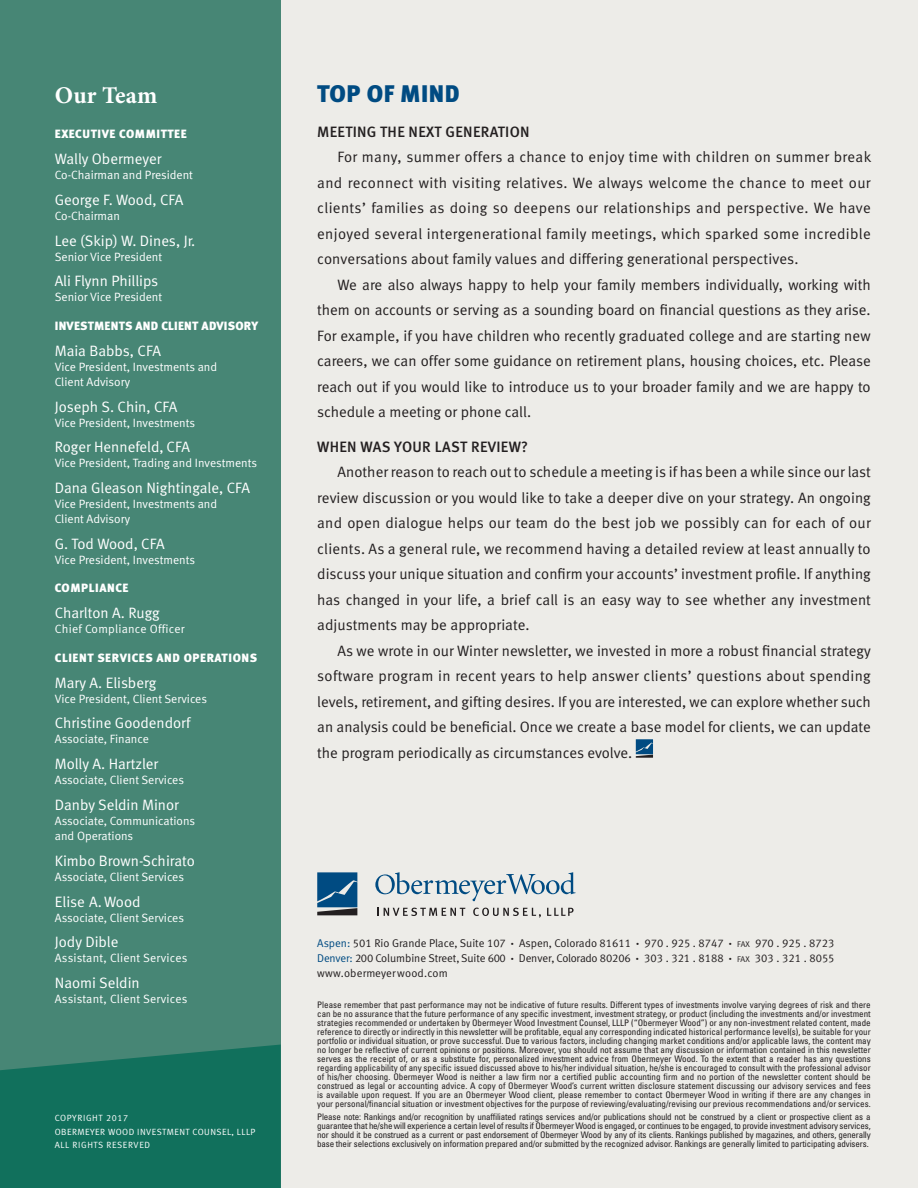
<style>
.page{position:relative;width:918px;height:1188px;background:#edece8}
.page>*{position:absolute;margin:0;border:0;box-sizing:border-box;transform-origin:0 0}
.t1{font:24px "Meta Black LF";letter-spacing:.02em;color:#004b82}
.t2{font:700 24px "Minion Pro";letter-spacing:.005em;color:#fff}
.t3{font:15px/25.5px "Meta Normal LF";color:#231f20;text-align:justify}
.t4{font:15px "Meta Normal LF";color:#fff}
.Subhead{font:15px "Meta Medium LF";letter-spacing:.02em;color:#231f20}
.t5{font:12px/15px "Meta Normal LF";color:#fff}
.t6{font:12px "Meta Normal LF";letter-spacing:.02em;color:#fff}
.Bio_head{font:12px "Meta Black LF";letter-spacing:.05em;color:#fff}
.Bio_head-2{font:12px "Meta Black LF";letter-spacing:.02em;color:#fff}
.t7{font:11.25px/15px "Meta Normal LF";color:#231f20}
.t8{font:condensed 9px/9px "Univers";letter-spacing:-.005em;color:#231f20;text-align:justify}
.t9{font:9px/13.5px "Meta Normal LF";letter-spacing:.05em;color:#fff}
.s1{color:#004b82}
.s2{font-size:6px}
.s3{font-size:8.25px}
</style>
<div class="page">
<svg style="left:636px;top:739px;width:17px;height:19px"></svg>
<svg style="left:377px;top:908px;width:88px;height:8px"></svg>
<svg style="left:473px;top:908px;width:68px;height:10px"></svg>
<svg style="left:547px;top:908px;width:27px;height:8px"></svg>
<svg style="left:375px;top:872px;width:201px;height:29px"></svg>
<svg style="left:317px;top:872px;width:40px;height:43px;background:#255c85"></svg>
<div style="left:0;top:0;width:281px;height:1188px;background:#478675"></div>
<svg style="left:0;top:1045px;width:281px;height:143px;background:#15715e"></svg>
<p class="t2" style="left:55px;top:78px;width:104px">Our Team</p>
<p class="Bio_head" style="left:55px;top:127px;width:134px">EXECUTIVE COMMITTEE</p>
<p class="t4" style="left:55px;top:150px;width:108px">Wally Obermeyer</p>
<p class="t5" style="left:55px;top:167px;width:140px">Co-Chairman and President</p>
<p class="t4" style="left:55px;top:191px;width:130px">George F. Wood, CFA</p>
<p class="t5" style="left:55px;top:208px;width:67px">Co-Chairman</p>
<p class="t4" style="left:55px;top:232px;width:142px">Lee (Skip) W. Dines, Jr.</p>
<p class="t5" style="left:55px;top:249px;width:109px">Senior Vice President</p>
<p class="t4" style="left:55px;top:273px;width:105px">Ali Flynn Phillips</p>
<p class="t5" style="left:55px;top:290px;width:109px">Senior Vice President</p>
<p class="Bio_head-2" style="left:55px;top:319px;width:205px">INVESTMENTS AND CLIENT ADVISORY</p>
<p class="t4" style="left:55px;top:342px;width:108px">Maia Babbs, CFA</p>
<p class="t5" style="left:55px;top:359px;width:164px">Vice President, Investments and<br>Client Advisory</p>
<p class="t4" style="left:55px;top:398px;width:124px">Joseph S. Chin, CFA</p>
<p class="t5" style="left:55px;top:415px;width:142px">Vice President, Investments</p>
<p class="t4" style="left:55px;top:438px;width:137px">Roger Hennefeld, CFA</p>
<p class="t5" style="left:55px;top:456px;width:204px">Vice President, Trading and Investments</p>
<p class="t4" style="left:55px;top:479px;width:197px">Dana Gleason Nightingale, CFA</p>
<p class="t5" style="left:55px;top:496px;width:164px">Vice President, Investments and<br>Client Advisory</p>
<p class="t4" style="left:55px;top:535px;width:111px">G. Tod Wood, CFA</p>
<p class="t5" style="left:55px;top:552px;width:142px">Vice President, Investments</p>
<p class="Bio_head" style="left:55px;top:581px;width:75px">COMPLIANCE</p>
<p class="t4" style="left:55px;top:604px;width:106px">Charlton A. Rugg</p>
<p class="t6" style="left:55px;top:622px;width:131px">Chief Compliance Officer</p>
<p class="Bio_head" style="left:55px;top:651px;width:204px">CLIENT SERVICES AND OPERATIONS</p>
<p class="t4" style="left:55px;top:674px;width:103px">Mary A. Elisberg</p>
<p class="t5" style="left:55px;top:691px;width:154px">Vice President, Client Services</p>
<p class="t4" style="left:55px;top:714px;width:137px">Christine Goodendorf</p>
<p class="t5" style="left:55px;top:732px;width:96px">Associate, Finance</p>
<p class="t4" style="left:55px;top:755px;width:105px">Molly A. Hartzler</p>
<p class="t5" style="left:55px;top:772px;width:131px">Associate, Client Services</p>
<p class="t4" style="left:55px;top:796px;width:126px">Danby Seldin Minor</p>
<p class="t5" style="left:55px;top:813px;width:142px">Associate, Communications and Operations</p>
<p class="t4" style="left:55px;top:852px;width:142px">Kimbo Brown-Schirato</p>
<p class="t5" style="left:55px;top:869px;width:131px">Associate, Client Services</p>
<p class="t4" style="left:55px;top:893px;width:87px">Elise A. Wood</p>
<p class="t5" style="left:55px;top:910px;width:131px">Associate, Client Services</p>
<p class="t4" style="left:55px;top:933px;width:65px">Jody Dible</p>
<p class="t6" style="left:55px;top:951px;width:134px">Assistant, Client Services</p>
<p class="t4" style="left:55px;top:974px;width:87px">Naomi Seldin</p>
<p class="t6" style="left:55px;top:992px;width:134px">Assistant, Client Services</p>
<p class="t9" style="left:55px;top:1111px;width:202px">COPYRIGHT 2017<br>OBERMEYER WOOD INVESTMENT COUNSEL, LLLP<br>ALL RIGHTS RESERVED</p>
<p class="t1" style="left:317px;top:80px;width:144px">TOP OF MIND</p>
<p class="Subhead" style="left:317px;top:123px;width:214px">MEETING THE NEXT GENERATION</p>
<p class="t3" style="left:317px;top:144px;width:556px;text-indent:20px">For many, summer offers a chance to enjoy time with children on summer break and reconnect with visiting relatives. We always welcome the chance to meet our clients’ families as doing so deepens our relationships and perspective. We have enjoyed several intergenerational family meetings, which sparked some incredible conversations about family values and differing generational perspectives.</p>
<p class="t3" style="left:317px;top:272px;width:555px;text-indent:20px">We are also always happy to help your family members individually, working with them on accounts or serving as a sounding board on financial questions as they arise.<br>For example, if you have children who recently graduated college and are starting new careers, we can offer some guidance on retirement plans, housing choices, etc. Please reach out if you would like to introduce us to your broader family and we are happy to schedule a meeting or phone call.</p>
<p class="Subhead" style="left:317px;top:438px;width:212px">WHEN WAS YOUR LAST REVIEW?</p>
<p class="t3" style="left:317px;top:459px;width:555px;text-indent:20px">Another reason to reach out to schedule a meeting is if has been a while since our last review discussion or you would like to take a deeper dive on your strategy. An ongoing and open dialogue helps our team do the best job we possibly can for each of our clients. As a general rule, we recommend having a detailed review at least annually to discuss your unique situation and confirm your accounts’ investment profile. If anything has changed in your life, a brief call is an easy way to see whether any investment adjustments may be appropriate.</p>
<p class="t3" style="left:317px;top:638px;width:555px;text-indent:20px">As we wrote in our Winter newsletter, we invested in more a robust financial strategy software program in recent years to help answer clients’ questions about spending levels, retirement, and gifting desires. If you are interested, we can explore whether such an analysis could be beneficial. Once we create a base model for clients, we can update the program periodically as circumstances evolve.</p>
<p class="t7" style="left:317px;top:935px;width:519px"><span class="s1">Aspen:</span> 501 Rio Grande Place, Suite 107 <span class="s2">•</span> Aspen, Colorado 81611 <span class="s2">•</span> 970 . 925 . 8747 <span class="s2">•</span> <span class="s3">FAX</span> 970 . 925 . 8723</p>
<p class="t7" style="left:317px;top:950px;width:519px"><span class="s1">Denver:</span> 200 Columbine Street, Suite 600 <span class="s2">•</span> Denver, Colorado 80206 <span class="s2">•</span> 303 . 321 . 8188 <span class="s2">•</span> <span class="s3">FAX</span> 303 . 321 . 8055 www.obermeyerwood.com</p>
<p class="t8" style="left:317px;top:1000px;width:555px">Please remember that past performance may not be indicative of future results. Different types of investments involve varying degrees of risk and there can be no assurance that the future performance of any specific investment, investment strategy, or product (including the investments and/or investment strategies recommended or undertaken by Obermeyer Wood Investment Counsel, LLLP (“Obermeyer Wood”) or any non-investment related content, made reference to directly or indirectly in this newsletter will be profitable, equal any corresponding indicated historical performance level(s), be suitable for your portfolio or individual situation, or prove successful. Due to various factors, including changing market conditions and/or applicable laws, the content may no longer be reflective of current opinions or positions. Moreover, you should not assume that any discussion or information contained in this newsletter serves as the receipt of, or as a substitute for, personalized investment advice from Obermeyer Wood. To the extent that a reader has any questions regarding applicability of any specific issued discussed above to his/her individual situation, he/she is encouraged to consult with the professional advisor of his/her choosing. Obermeyer Wood is neither a law firm nor a certified public accounting firm and no portion of the newsletter content should be construed as legal or accounting advice. A copy of Obermeyer Wood’s current written disclosure statement discussing our advisory services and fees is available upon request. If you are an Obermeyer Wood client, please remember to contact Obermeyer Wood in writing if there are any changes in your personal/financial situation or investment objectives for the purpose of reviewing/evaluating/revising our previous recommendations and/or services.</p>
<p class="t8" style="left:317px;top:1113px;width:555px">Please note: Rankings and/or recognition by unaffiliated ratings services and/or publications should not be construed by a client or prospective client as a guarantee that he/she will experience a certain level of results if Obermeyer Wood is engaged, or continues to be engaged, to provide investment advisory services, nor should it be construed as a current or past endorsement of Obermeyer Wood by any of its clients. Rankings published by magazines, and others, generally base their selections exclusively on information prepared and/or submitted by the recognized advisor. Rankings are generally limited to participating advisers.</p>
</div>
